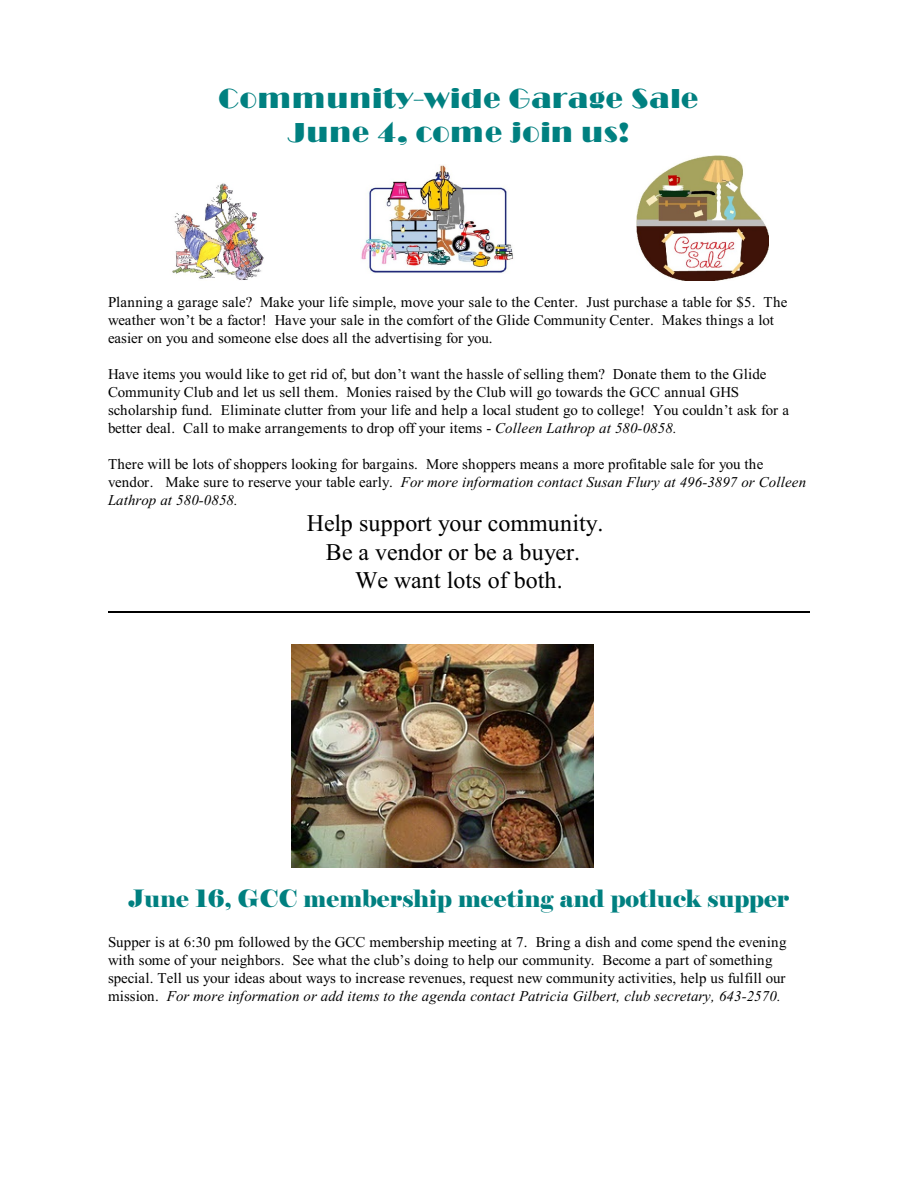
<style>
.page{position:relative;width:918px;height:1188px;background:#fff}
.page>*{position:absolute;margin:0;border:0;box-sizing:border-box;transform-origin:0 0}
.t1{font:28.5px/33.9px "Broadway";letter-spacing:.035em;color:#008080;text-align:center}
.t2{font:24px/28.5px "Times New Roman";color:#000;text-align:center}
.t3{font:24px "Elephant";letter-spacing:.005em;color:#008080}
.t4{font:15px/18px "Times New Roman";color:#000}
.s1{font-style:italic}
</style>
<div class="page">
<hr style="left:108px;top:612px;width:702px;height:1px;background:#000">
<img style="left:636px;top:156px;width:133px;height:124px">
<img style="left:361px;top:165px;width:152px;height:108px">
<img style="left:172px;top:183px;width:92px;height:97px">
<img style="left:292px;top:644px;width:301px;height:223px">
<h1 class="t1" style="left:219px;top:82px;width:481px">Community-wide Garage Sale<br>June 4, come join us!</h1>
<p class="t4" style="left:108px;top:295px;width:681px">Planning a garage sale? Make your life simple, move your sale to the Center. Just purchase a table for $5. The weather won’t be a factor! Have your sale in the comfort of the Glide Community Center. Makes things a lot easier on you and someone else does all the advertising for you.</p>
<p class="t4" style="left:108px;top:367px;width:683px">Have items you would like to get rid of, but don’t want the hassle of selling them? Donate them to the Glide Community Club and let us sell them. Monies raised by the Club will go towards the GCC annual GHS scholarship fund. Eliminate clutter from your life and help a local student go to college! You couldn’t ask for a better deal. Call to make arrangements to drop off your items - <span class="s1">Colleen Lathrop at 580-0858.</span></p>
<p class="t4" style="left:108px;top:457px;width:700px">There will be lots of shoppers looking for bargains. More shoppers means a more profitable sale for you the vendor. Make sure to reserve your table early. <span class="s1">For more information contact Susan Flury at 496-3897 or Colleen<br>Lathrop at 580-0858.</span></p>
<h2 class="t2" style="left:307px;top:511px;width:298px">Help support your community.<br>Be a vendor or be a buyer.<br>We want lots of both.</h2>
<h2 class="t3" style="left:129px;top:884px;width:662px">June 16, GCC membership meeting and potluck supper</h2>
<p class="t4" style="left:108px;top:934px;width:680px">Supper is at 6:30 pm followed by the GCC membership meeting at 7. Bring a dish and come spend the evening with some of your neighbors. See what the club’s doing to help our community. Become a part of something special. Tell us your ideas about ways to increase revenues, request new community activities, help us fulfill our mission. <span class="s1">For more information or add items to the agenda contact Patricia Gilbert, club secretary, 643-2570.</span></p>
</div>
